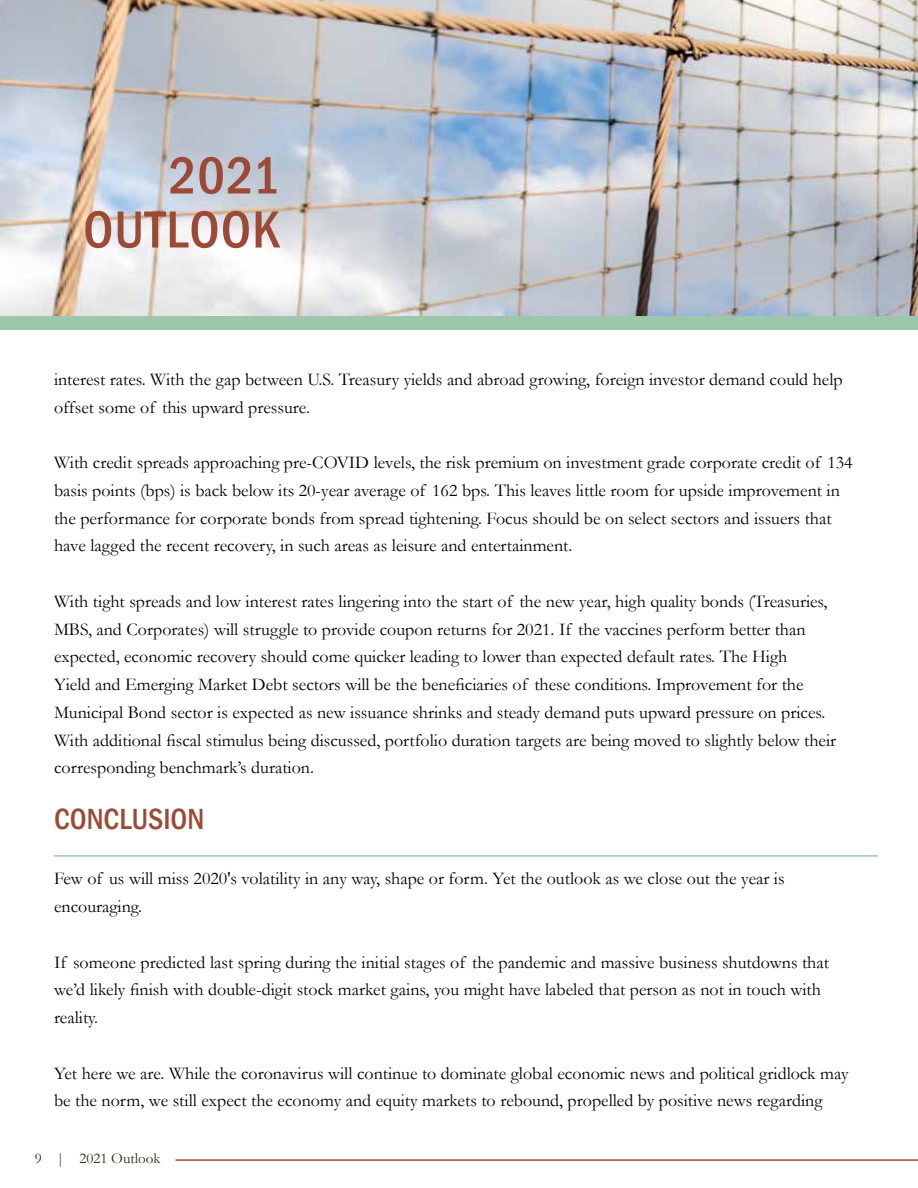
<style>
.page{position:relative;width:918px;height:1188px;background:#fff}
.page>*{position:absolute;margin:0;border:0;box-sizing:border-box;transform-origin:0 0}
.t1{font:500 condensed 54px/54px "Franklin Gothic";letter-spacing:.02em;color:#9c4a36;text-align:right}
.t2{font:500 condensed 30px "Franklin Gothic";color:#9c4a36}
.t3{font:18px/27.8px "Garamond";color:#000}
.t4{font:15px "Garamond";color:#322617}
</style>
<div class="page">
<hr style="left:54px;top:855px;width:824px;height:2px;background:#9dc7ad">
<img style="left:0;top:0;width:918px;height:316px">
<div style="left:0;top:316px;width:918px;height:13px;background:#9dc7ad"></div>
<hr style="left:176px;top:1159px;width:742px;height:2px;background:#9c4a36">
<h1 class="t1" style="left:83px;top:148px;width:198px">2021<br>OUTLOOK</h1>
<p class="t3" style="left:54px;top:365px;width:790px">interest rates. With the gap between U.S. Treasury yields and abroad growing, foreign investor demand could help offset some of this upward pressure.</p>
<p class="t3" style="left:54px;top:448px;width:800px">With credit spreads approaching pre-COVID levels, the risk premium on investment grade corporate credit of 134 basis points (bps) is back below its 20-year average of 162 bps. This leaves little room for upside improvement in the performance for corporate bonds from spread tightening. Focus should be on select sectors and issuers that have lagged the recent recovery, in such areas as leisure and entertainment.</p>
<p class="t3" style="left:54px;top:587px;width:784px">With tight spreads and low interest rates lingering into the start of the new year, high quality bonds (Treasuries, MBS, and Corporates) will struggle to provide coupon returns for 2021. If the vaccines perform better than expected, economic recovery should come quicker leading to lower than expected default rates. The High<br>Yield and Emerging Market Debt sectors will be the beneficiaries of these conditions. Improvement for the Municipal Bond sector is expected as new issuance shrinks and steady demand puts upward pressure on prices.<br>With additional fiscal stimulus being discussed, portfolio duration targets are being moved to slightly below their corresponding benchmark’s duration.</p>
<h2 class="t2" style="left:54px;top:799px;width:152px">CONCLUSION</h2>
<p class="t3" style="left:54px;top:864px;width:732px">Few of us will miss 2020's volatility in any way, shape or form. Yet the outlook as we close out the year is encouraging.</p>
<p class="t3" style="left:54px;top:948px;width:777px">If someone predicted last spring during the initial stages of the pandemic and massive business shutdowns that we’d likely finish with double-digit stock market gains, you might have labeled that person as not in touch with reality.</p>
<p class="t3" style="left:54px;top:1059px;width:796px">Yet here we are. While the coronavirus will continue to dominate global economic news and political gridlock may be the norm, we still expect the economy and equity markets to rebound, propelled by positive news regarding</p>
<p class="t4" style="left:35px;top:1149px;width:127px">9 | 2021 Outlook</p>
</div>
